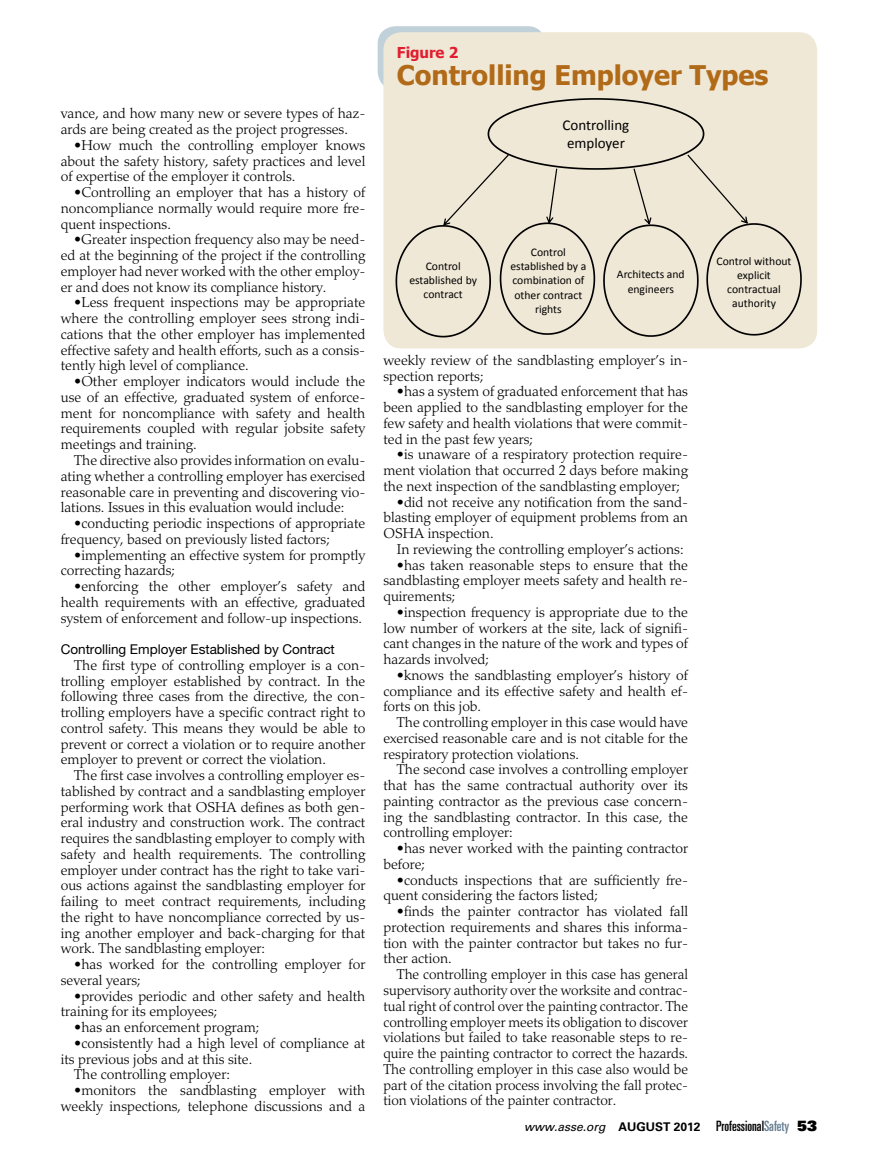
<style>
.page{position:relative;width:878px;height:1175px;background:#fff}
.page>*{position:absolute;margin:0;border:0;box-sizing:border-box;transform-origin:0 0}
.t1{font:700 27px "Tahoma";color:#b16a17}
.t2{font:15px/18.3px "Calibri";color:#000;text-align:center}
.t3{font:700 15px "Tahoma";color:#e11e30}
.t4{font:300 14.25px/15.8px "Palatino LT Std";color:#000;text-align:justify}
.t5{font:13.5px "Helvetica Neue LT Std";color:#000}
.t6{font:italic 12px "Univers";color:#000}
.t7{font:11.7px/14.2px "Calibri";color:#000;text-align:center}
.s1{font-weight:700;font-style:normal}
.s2{font-style:normal;font-stretch:ultra-condensed;font-size:14.25px}
.s3{font-style:normal;font-stretch:ultra-condensed;font-size:14.25px;color:#657c91}
.s4{font-weight:900;font-style:normal;font-size:14.25px}
</style>
<div class="page">
<div style="left:377px;top:26px;width:168px;height:64px;background:#c0d1d9;border-radius:18px"></div>
<div style="left:383px;top:32px;width:434px;height:316px;background:#f0e8d6;border-radius:18px"></div>
<svg style="left:395px;top:98px;width:406px;height:239px"></svg>
<p class="t4" style="left:61px;top:106px;width:306px">vance, and how many new or severe types of haz&shy;ards are being created as the project progresses.</p>
<p class="t4" style="left:61px;top:137px;width:306px;text-indent:13px">•How much the controlling employer knows about the safety history, safety practices and level of expertise of the employer it controls.</p>
<p class="t4" style="left:61px;top:185px;width:306px;text-indent:13px">•Controlling an employer that has a history of noncompliance normally would require more fre&shy;quent inspections.</p>
<p class="t4" style="left:61px;top:232px;width:306px;text-indent:14px">•Greater inspection frequency also may be need&shy;ed at the beginning of the project if the controlling employer had never worked with the other employ&shy;er and does not know its compliance history.</p>
<p class="t4" style="left:61px;top:295px;width:306px;text-indent:13px">•Less frequent inspections may be appropriate where the controlling employer sees strong indi&shy;cations that the other employer has implemented effective safety and health efforts, such as a consis&shy;tently high level of compliance.</p>
<p class="t4" style="left:61px;top:374px;width:306px;text-indent:13px">•Other employer indicators would include the use of an effective, graduated system of enforce&shy;ment for noncompliance with safety and health requirements coupled with regular jobsite safety meetings and training.</p>
<p class="t4" style="left:61px;top:452px;width:306px;text-indent:13px">The directive also provides information on evalu&shy;ating whether a controlling employer has exercised reasonable care in preventing and discovering vio&shy;lations. Issues in this evaluation would include:</p>
<p class="t4" style="left:61px;top:515px;width:306px;text-indent:13px">•conducting periodic inspections of appropriate frequency, based on previously listed factors;</p>
<p class="t4" style="left:61px;top:547px;width:306px;text-indent:13px">•implementing an effective system for promptly correcting hazards;</p>
<p class="t4" style="left:61px;top:578px;width:306px;text-indent:13px">•enforcing the other employer’s safety and health requirements with an effective, graduated system of enforcement and follow-up inspections.</p>
<p class="t5" style="left:61px;top:641px;width:275px">Controlling Employer Established by Contract</p>
<p class="t4" style="left:61px;top:657px;width:306px;text-indent:13px">The first type of controlling employer is a con&shy;trolling employer established by contract. In the following three cases from the directive, the con&shy;trolling employers have a specific contract right to control safety. This means they would be able to prevent or correct a violation or to require another employer to prevent or correct the violation.</p>
<p class="t4" style="left:61px;top:767px;width:306px;text-indent:13px">The first case involves a controlling employer es&shy;tablished by contract and a sandblasting employer performing work that OSHA defines as both gen&shy;eral industry and construction work. The contract requires the sandblasting employer to comply with safety and health requirements. The controlling employer under contract has the right to take vari&shy;ous actions against the sandblasting employer for failing to meet contract requirements, including the right to have noncompliance corrected by us&shy;ing another employer and back-charging for that work. The sandblasting employer:</p>
<p class="t4" style="left:61px;top:956px;width:306px;text-indent:13px">•has worked for the controlling employer for several years;</p>
<p class="t4" style="left:61px;top:988px;width:306px;text-indent:13px">•provides periodic and other safety and health training for its employees;</p>
<p class="t4" style="left:74px;top:1019px;width:186px">•has an enforcement program;</p>
<p class="t4" style="left:74px;top:1035px;width:292px">•consistently had a high level of compliance at</p>
<p class="t4" style="left:61px;top:1051px;width:193px">its previous jobs and at this site.</p>
<p class="t4" style="left:74px;top:1067px;width:157px">The controlling employer:</p>
<p class="t4" style="left:61px;top:1082px;width:306px;text-align:right">•monitors the sandblasting employer with weekly inspections, telephone discussions and a</p>
<p class="t3" style="left:397px;top:42px;width:63px">Figure 2</p>
<h1 class="t1" style="left:397px;top:56px;width:373px">Controlling Employer Types</h1>
<p class="t2" style="left:562px;top:116px;width:68px">Controlling employer</p>
<p class="t7" style="left:409px;top:259px;width:69px">Control established by contract</p>
<p class="t7" style="left:510px;top:245px;width:77px">Control established by a combination of other contract rights</p>
<p class="t7" style="left:617px;top:267px;width:69px">Architects and engineers</p>
<p class="t4" style="left:383px;top:352px;width:306px">weekly review of the sandblasting employer’s in&shy;spection reports;</p>
<p class="t4" style="left:383px;top:384px;width:306px;text-indent:13px">•has a system of graduated enforcement that has been applied to the sandblasting employer for the few safety and health violations that were commit&shy;ted in the past few years;</p>
<p class="t4" style="left:383px;top:447px;width:306px;text-indent:13px">•is unaware of a respiratory protection require&shy;ment violation that occurred 2 days before making the next inspection of the sandblasting employer;</p>
<p class="t4" style="left:383px;top:494px;width:306px;text-indent:13px">•did not receive any notification from the sand&shy;blasting employer of equipment problems from an OSHA inspection.</p>
<p class="t4" style="left:397px;top:541px;width:288px">In reviewing the controlling employer’s actions:</p>
<p class="t4" style="left:383px;top:557px;width:306px;text-indent:13px">•has taken reasonable steps to ensure that the sandblasting employer meets safety and health re&shy;quirements;</p>
<p class="t4" style="left:383px;top:604px;width:306px;text-indent:13px">•inspection frequency is appropriate due to the low number of workers at the site, lack of signifi&shy;cant changes in the nature of the work and types of hazards involved;</p>
<p class="t4" style="left:383px;top:667px;width:306px;text-indent:13px">•knows the sandblasting employer’s history of compliance and its effective safety and health ef&shy;forts on this job.</p>
<p class="t4" style="left:383px;top:714px;width:306px;text-indent:13px">The controlling employer in this case would have exercised reasonable care and is not citable for the respiratory protection violations.</p>
<p class="t4" style="left:383px;top:762px;width:306px;text-indent:13px">The second case involves a controlling employer that has the same contractual authority over its painting contractor as the previous case concern&shy;ing the sandblasting contractor. In this case, the controlling employer:</p>
<p class="t4" style="left:383px;top:840px;width:306px;text-indent:13px">•has never worked with the painting contractor before;</p>
<p class="t4" style="left:383px;top:872px;width:306px;text-indent:13px">•conducts inspections that are sufficiently fre&shy;quent considering the factors listed;</p>
<p class="t4" style="left:383px;top:903px;width:306px;text-indent:13px">•finds the painter contractor has violated fall protection requirements and shares this informa&shy;tion with the painter contractor but takes no fur&shy;ther action.</p>
<p class="t4" style="left:383px;top:966px;width:306px;text-indent:14px">The controlling employer in this case has general supervisory authority over the worksite and contrac&shy;tual right of control over the painting contractor. The controlling employer meets its obligation to discover violations but failed to take reasonable steps to re&shy;quire the painting contractor to correct the hazards.<br>The controlling employer in this case also would be part of the citation process involving the fall protec&shy;tion violations of the painter contractor.</p>
<p class="t7" style="left:716px;top:254px;width:76px">Control without explicit contractual authority</p>
<p class="t6" style="left:524px;top:1119px;width:294px">www.asse.org <span class="s1">AUGUST 2012</span> <span class="s2">Professional</span><span class="s3">Safety</span> <span class="s4">53</span></p>
</div>
